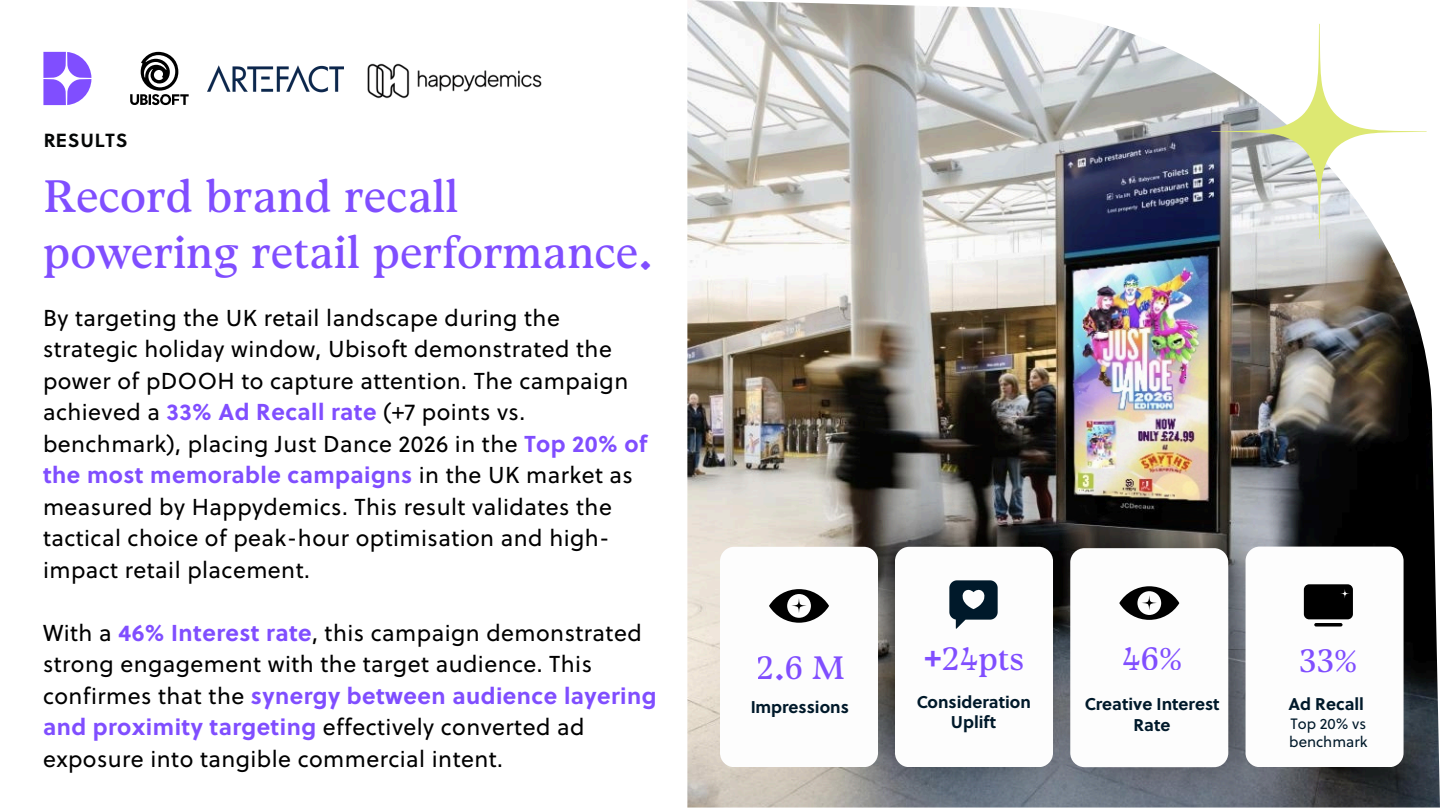
<style>
.page{position:relative;width:1440px;height:810px;background:#fff}
.page>*{position:absolute;margin:0;border:0;box-sizing:border-box;transform-origin:0 0}
.t1{font:600 45px/55.5px "Gwen Text";color:#804eff}
.t2{font:600 32.1px "Gwen Text";color:#804eff}
.t3{font:23px/31.5px "Soleil";letter-spacing:.02em;color:#000}
.t4{font:700 19px "Soleil";letter-spacing:.05em;color:#040606}
.t5{font:700 17px/20.6px "Soleil";color:#00192a;text-align:center}
.t6{font:15px/18px "Soleil";color:#00192a}
.s1{font-weight:700;color:#804eff}
.s2{font-family:"Noto Sans";font-weight:700}
</style>
<div class="page">
<img style="left:687px;top:0;width:753px;height:808px">
<svg style="left:43px;top:52px;width:48px;height:53px"></svg>
<svg style="left:1211px;top:24px;width:216px;height:215px"></svg>
<img style="left:1030px;top:496px;width:265px;height:312px">
<img style="left:832px;top:493px;width:265px;height:312px">
<div style="left:1246px;top:547px;width:158px;height:220px;background:#fdfdfd"></div>
<svg style="left:1314px;top:623px;width:29px;height:4px"></svg>
<svg style="left:1304px;top:584px;width:49px;height:35px;background:#070707"></svg>
<div style="left:895px;top:547px;width:158px;height:220px;background:#fdfdfd"></div>
<svg style="left:949px;top:580px;width:48px;height:49px"></svg>
<svg style="left:130px;top:52px;width:59px;height:53px"></svg>
<div style="left:720px;top:547px;width:158px;height:220px;background:#fdfdfd"></div>
<svg style="left:769px;top:589px;width:60px;height:34px"></svg>
<div style="left:1070px;top:548px;width:158px;height:219px;background:#fdfdfd"></div>
<svg style="left:1119px;top:586px;width:60px;height:34px"></svg>
<img style="left:207px;top:65px;width:137px;height:28px">
<img style="left:367px;top:63px;width:175px;height:36px">
<p class="t4" style="left:43px;top:132px;width:86px">RESULTS</p>
<h1 class="t1" style="left:43px;top:170px;width:611px">Record brand recall powering retail performance.</h1>
<h4 class="t3" style="left:43px;top:304px;width:606px">By targeting the UK retail landscape during the strategic holiday window, Ubisoft demonstrated the power of pDOOH to capture attention. The campaign achieved a <span class="s1">33% Ad Recall rate</span> (+7 points vs. benchmark), placing Just Dance 2026 in the <span class="s1">Top 20% of the most memorable campaigns</span> in the UK market as measured by Happydemics. This result validates the tactical choice of peak-hour optimisation and high&shy;impact retail placement.</h4>
<h4 class="t3" style="left:43px;top:619px;width:615px">With a <span class="s1">46% Interest rate</span>, this campaign demonstrated strong engagement with the target audience. This confirmes that the <span class="s1">synergy between audience layering and proximity targeting</span> effectively converted ad exposure into tangible commercial intent.</h4>
<h2 class="t2" style="left:757px;top:649px;width:89px">2.6 M</h2>
<p class="t5" style="left:750px;top:698px;width:100px">Impressions</p>
<h2 class="t2" style="left:924px;top:640px;width:102px"><span class="s2">+</span>24pts</h2>
<p class="t5" style="left:916px;top:693px;width:116px">Consideration<br>Uplift</p>
<h2 class="t2" style="left:1122px;top:639px;width:62px">46%</h2>
<p class="t5" style="left:1084px;top:696px;width:137px">Creative Interest<br>Rate</p>
<h2 class="t2" style="left:1299px;top:642px;width:60px">33%</h2>
<p class="t5" style="left:1288px;top:695px;width:77px">Ad Recall</p>
<p class="t6" style="left:1289px;top:716px;width:80px">Top 20% vs benchmark</p>
</div>
